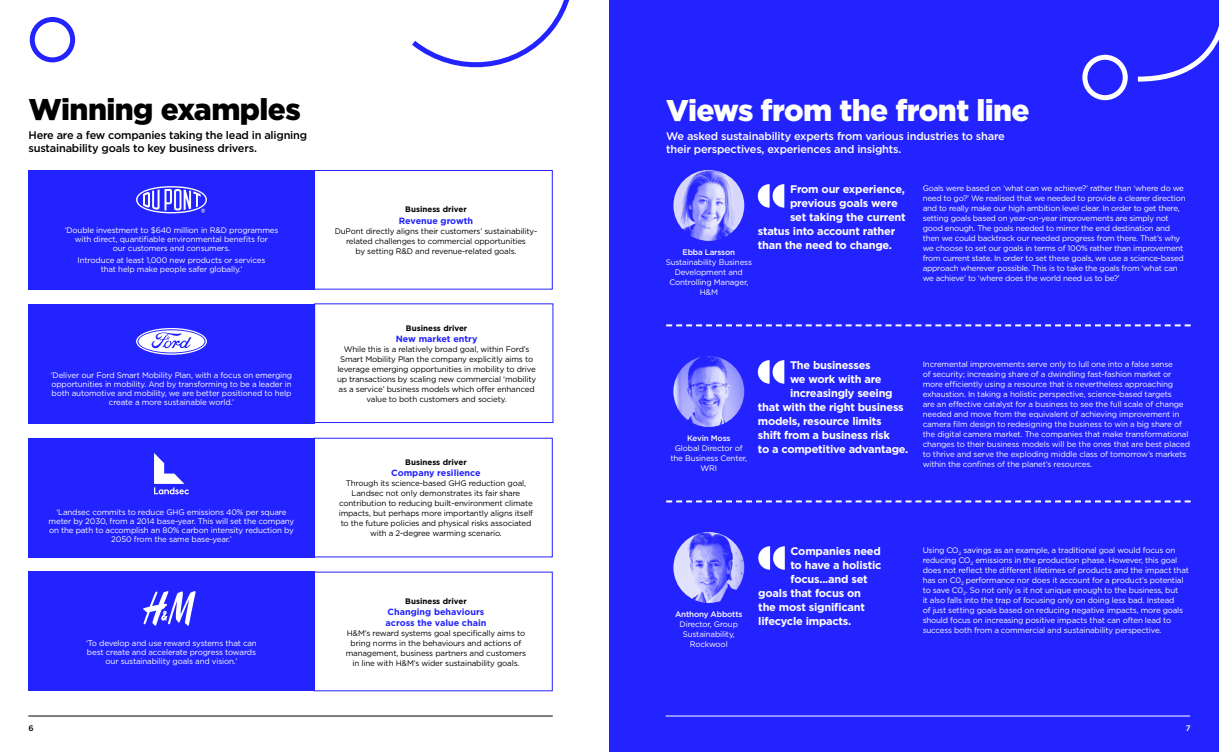
<style>
.page{position:relative;width:1219px;height:752px;background:#fff}
.page>*{position:absolute;margin:0;border:0;box-sizing:border-box;transform-origin:0 0}
.HEADER-PAGE{font:900 30px "Gotham";letter-spacing:-.02em;color:#fff}
.HEADER-PAGE-2{font:900 30px "Gotham";letter-spacing:-.02em;color:#000}
.QUOTE-3{font:700 11px "Gotham";letter-spacing:-.02em;color:#fff}
.INTRO{font:500 11px/13px "Gotham";letter-spacing:-.02em;color:#fff}
.INTRO-2{font:500 11px/13px "Gotham";letter-spacing:-.02em;color:#000}
.HEADING-1{font:700 9px/11px "Gotham";color:#2323ff}
.BODY{font:8px/10px "Gotham";letter-spacing:-.025em;color:#fff}
.BODY-2{font:8px/10px "Gotham";letter-spacing:-.02em;color:#000;text-align:center}
.BODY-Centered{font:8px/9px "Gotham";letter-spacing:-.02em;color:#fff;text-align:center}
.JOB-TITLE{font:8px/10px "Gotham";letter-spacing:-.02em;color:#fff;text-align:center}
.HEADING-1-2{font:700 8px "Gotham";color:#000}
.NAME{font:500 8px "Gotham";letter-spacing:-.02em;color:#fff}
.t1{font:500 8px "Gotham";color:#000}
.PAGE-NUMBER{font:500 8px "Gotham";color:#fff}
</style>
<div class="page">
<hr style="left:28px;top:715px;width:525px;height:1px;background:#000">
<div style="left:609px;top:0;width:610px;height:751px;background:#2323ff"></div>
<svg style="left:1137px;top:26px;width:82px;height:56px"></svg>
<div style="left:1082px;top:55px;width:46px;height:45px;border:5px solid #fff;border-radius:50%"></div>
<div style="left:30px;top:17px;width:45px;height:45px;border:5px solid #2323ff;border-radius:50%"></div>
<svg style="left:412px;top:0;width:158px;height:68px"></svg>
<svg style="left:758px;top:546px;width:27px;height:23px"></svg>
<img style="left:673px;top:531px;width:71px;height:71px;border-radius:35px">
<svg style="left:758px;top:184px;width:26px;height:23px"></svg>
<img style="left:673px;top:170px;width:71px;height:71px;border-radius:35px">
<svg style="left:666px;top:324px;width:525px;height:2px"></svg>
<svg style="left:666px;top:500px;width:525px;height:2px"></svg>
<svg style="left:758px;top:360px;width:26px;height:23px"></svg>
<img style="left:673px;top:356px;width:71px;height:71px;border-radius:35px">
<hr style="left:666px;top:715px;width:524px;height:1px;background:#fff">
<div style="left:314px;top:170px;width:239px;height:119px;border:1px solid #2323ff"></div>
<div style="left:28px;top:170px;width:287px;height:119px;background:#2323ff"></div>
<svg style="left:136px;top:186px;width:71px;height:27px"></svg>
<div style="left:314px;top:437px;width:239px;height:120px;border:1px solid #2323ff"></div>
<div style="left:28px;top:437px;width:287px;height:120px;background:#2323ff"></div>
<svg style="left:154px;top:453px;width:35px;height:41px"></svg>
<div style="left:28px;top:571px;width:287px;height:120px;background:#2323ff"></div>
<svg style="left:143px;top:591px;width:53px;height:34px"></svg>
<div style="left:314px;top:303px;width:239px;height:120px;border:1px solid #2323ff"></div>
<div style="left:28px;top:304px;width:287px;height:119px;background:#2323ff"></div>
<svg style="left:136px;top:328px;width:71px;height:26px"></svg>
<p class="HEADER-PAGE-2" style="left:29px;top:92px;width:274px">Winning examples</p>
<p class="INTRO-2" style="left:29px;top:128px;width:280px">Here are a few companies taking the lead in aligning sustainability goals to key business drivers.</p>
<p class="BODY-Centered" style="left:65px;top:225px;width:215px">‘Double investment to $640 million in R&amp;D programmes with direct, quantifiable environmental benefits for<br>our customers and consumers.</p>
<p class="BODY-Centered" style="left:78px;top:255px;width:189px">Introduce at least 1,000 new products or services that help make people safer globally.’</p>
<p class="BODY-Centered" style="left:51px;top:370px;width:243px">‘Deliver our Ford Smart Mobility Plan, with a focus on emerging opportunities in mobility. And by transforming to be a leader in both automotive and mobility, we are better positioned to help create a more sustainable world.’</p>
<p class="BODY-Centered" style="left:49px;top:507px;width:247px">‘Landsec commits to reduce GHG emissions 40% per square meter by 2030, from a 2014 base-year. This will set the company on the path to accomplish an 80% carbon intensity reduction by 2050 from the same base-year.’</p>
<p class="BODY-Centered" style="left:86px;top:638px;width:172px">‘To develop and use reward systems that can best create and accelerate progress towards our sustainability goals and vision.’</p>
<p class="HEADING-1-2" style="left:405px;top:204px;width:63px">Business driver</p>
<p class="HEADING-1" style="left:399px;top:215px;width:76px">Revenue growth</p>
<p class="BODY-2" style="left:335px;top:225px;width:204px">DuPont directly aligns their customers’ sustainability&shy;related challenges to commercial opportunities<br>by setting R&amp;D and revenue-related goals.</p>
<p class="HEADING-1-2" style="left:406px;top:322px;width:63px">Business driver</p>
<p class="HEADING-1" style="left:396px;top:333px;width:83px">New market entry</p>
<p class="BODY-2" style="left:337px;top:344px;width:201px">While this is a relatively broad goal, within Ford’s Smart Mobility Plan the company explicitly aims to leverage emerging opportunities in mobility to drive up transactions by scaling new commercial ‘mobility as a service’ business models which offer enhanced value to both customers and society.</p>
<p class="HEADING-1-2" style="left:405px;top:457px;width:63px">Business driver</p>
<p class="HEADING-1" style="left:391px;top:467px;width:91px">Company resilience</p>
<p class="BODY-2" style="left:339px;top:478px;width:196px">Through its science-based GHG reduction goal, Landsec not only demonstrates its fair share contribution to reducing built-environment climate impacts, but perhaps more importantly aligns itself to the future policies and physical risks associated with a 2-degree warming scenario.</p>
<p class="HEADING-1-2" style="left:405px;top:595px;width:63px">Business driver</p>
<p class="HEADING-1" style="left:386px;top:605px;width:102px">Changing behaviours across the value chain</p>
<p class="BODY-2" style="left:346px;top:627px;width:182px">H&amp;M’s reward systems goal specifically aims to bring norms in the behaviours and actions of management, business partners and customers in line with H&amp;M’s wider sustainability goals.</p>
<p class="HEADER-PAGE" style="left:666px;top:93px;width:365px">Views from the front line</p>
<p class="INTRO" style="left:666px;top:129px;width:340px">We asked sustainability experts from various industries to share their perspectives, experiences and insights.</p>
<p class="QUOTE-3" style="left:790px;top:182px;width:116px">From our experience,</p>
<p class="QUOTE-3" style="left:790px;top:196px;width:109px">previous goals were</p>
<p class="QUOTE-3" style="left:790px;top:210px;width:117px">set taking the current</p>
<p class="QUOTE-3" style="left:758px;top:224px;width:139px">status into account rather</p>
<p class="QUOTE-3" style="left:758px;top:238px;width:136px">than the need to change.</p>
<p class="NAME" style="left:683px;top:246px;width:54px">Ebba Larsson</p>
<p class="JOB-TITLE" style="left:666px;top:256px;width:88px">Sustainability Business<br>Development and<br>Controlling Manager,<br>H&amp;M</p>
<p class="BODY" style="left:923px;top:182px;width:264px">Goals were based on ‘what can we achieve?’ rather than ‘where do we need to go?’ We realised that we needed to provide a clearer direction and to really make our high ambition level clear. In order to get there, setting goals based on year-on-year improvements are simply not good enough. The goals needed to mirror the end destination and then we could backtrack our needed progress from there. That’s why we choose to set our goals in terms of 100% rather than improvement from current state. In order to set these goals, we use a science-based approach wherever possible. This is to take the goals from ‘what can we achieve’ to ‘where does the world need us to be?’</p>
<p class="NAME" style="left:687px;top:432px;width:45px">Kevin Moss</p>
<p class="JOB-TITLE" style="left:670px;top:442px;width:78px">Global Director of the Business Center,<br>WRI</p>
<p class="QUOTE-3" style="left:790px;top:357px;width:82px">The businesses</p>
<p class="QUOTE-3" style="left:790px;top:371px;width:93px">we work with are</p>
<p class="QUOTE-3" style="left:790px;top:385px;width:104px">increasingly seeing</p>
<p class="QUOTE-3" style="left:758px;top:399px;width:147px">that with the right business</p>
<p class="QUOTE-3" style="left:758px;top:413px;width:125px">models, resource limits</p>
<p class="QUOTE-3" style="left:758px;top:427px;width:134px">shift from a business risk</p>
<p class="QUOTE-3" style="left:758px;top:441px;width:152px">to a competitive advantage.</p>
<p class="BODY" style="left:923px;top:358px;width:269px">Incremental improvements serve only to lull one into a false sense<br>of security; increasing share of a dwindling fast-fashion market or more efficiently using a resource that is nevertheless approaching exhaustion. In taking a holistic perspective, science-based targets<br>are an effective catalyst for a business to see the full scale of change needed and move from the equivalent of achieving improvement in camera film design to redesigning the business to win a big share of the digital camera market. The companies that make transformational changes to their business models will be the ones that are best placed to thrive and serve the exploding middle class of tomorrow’s markets within the confines of the planet’s resources.</p>
<p class="NAME" style="left:675px;top:608px;width:69px">Anthony Abbotts</p>
<p class="JOB-TITLE" style="left:680px;top:618px;width:60px">Director, Group<br>Sustainability,</p>
<p class="JOB-TITLE" style="left:690px;top:638px;width:39px">Rockwool</p>
<p class="QUOTE-3" style="left:790px;top:543px;width:92px">Companies need</p>
<p class="QUOTE-3" style="left:790px;top:557px;width:92px">to have a holistic</p>
<p class="QUOTE-3" style="left:790px;top:571px;width:79px">focus...and set</p>
<p class="QUOTE-3" style="left:758px;top:585px;width:104px">goals that focus on</p>
<p class="QUOTE-3" style="left:758px;top:599px;width:108px">the most significant</p>
<p class="QUOTE-3" style="left:758px;top:613px;width:95px">lifecycle impacts.</p>
<p class="BODY" style="left:923px;top:544px;width:268px">Using CO<sub>2</sub> savings as an example, a traditional goal would focus on reducing CO<sub>2</sub> emissions in the production phase. However, this goal does not reflect the different lifetimes of products and the impact that has on C0<sub>2</sub> performance nor does it account for a product’s potential to save C0<sub>2</sub>. So not only is it not unique enough to the business, but<br>it also falls into the trap of focusing only on doing less bad. Instead<br>of just setting goals based on reducing negative impacts, more goals should focus on increasing positive impacts that can often lead to success both from a commercial and sustainability perspective.</p>
<p class="t1" style="left:28px;top:722px;width:7px">6</p>
<p class="PAGE-NUMBER" style="left:1186px;top:722px;width:6px">7</p>
</div>
